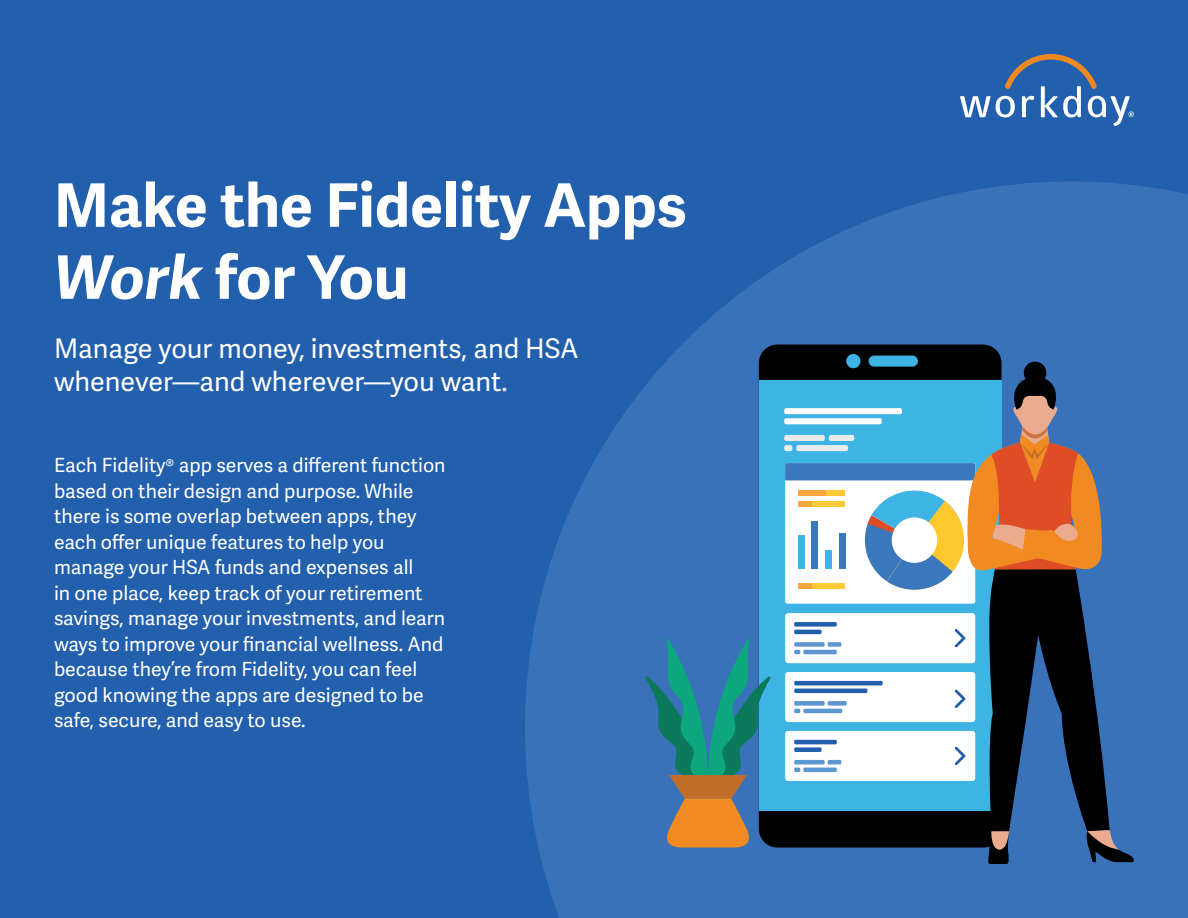
<style>
.page{position:relative;width:1188px;height:918px;background:#225fac}
.page>*{position:absolute;margin:0;border:0;box-sizing:border-box;transform-origin:0 0}
.t1{font:700 60px/72px "Adelle Sans";color:#fff}
.t2{font:27px/32.4px "Adelle Sans";color:#fff}
.t3{font:19.5px/25.5px "Adelle Sans";color:#fff}
.s1{font-style:italic}
</style>
<div class="page">
<svg style="left:525px;top:182px;width:663px;height:736px;fill:#3972b9"></svg>
<svg style="left:960px;top:54px;width:174px;height:72px"></svg>
<div style="left:759px;top:345px;width:243px;height:503px;background:#000101;border-radius:19px"></div>
<div style="left:759px;top:381px;width:243px;height:430px;background:#3eb4e4"></div>
<div style="left:846px;top:354px;width:15px;height:14px;background:#3eb4e4;border-radius:50%"></div>
<div style="left:869px;top:356px;width:49px;height:11px;background:#3eb4e4;border-radius:6px"></div>
<div style="left:1024px;top:362px;width:22px;height:22px;background:#000101;border-radius:50%"></div>
<svg style="left:784px;top:377px;width:350px;height:487px"></svg>
<svg style="left:645px;top:636px;width:126px;height:212px;background:#4a818a"></svg>
<h1 class="t1" style="left:54px;top:171px;width:634px">Make the Fidelity Apps<br><span class="s1">Work</span> for You</h1>
<h2 class="t2" style="left:54px;top:333px;width:526px">Manage your money, investments, and HSA whenever—and wherever—you want.</h2>
<p class="t3" style="left:54px;top:453px;width:393px">Each Fidelity® app serves a different function based on their design and purpose. While there is some overlap between apps, they each offer unique features to help you manage your HSA funds and expenses all<br>in one place, keep track of your retirement savings, manage your investments, and learn ways to improve your financial wellness. And because they’re from Fidelity, you can feel good knowing the apps are designed to be safe, secure, and easy to use.</p>
</div>
